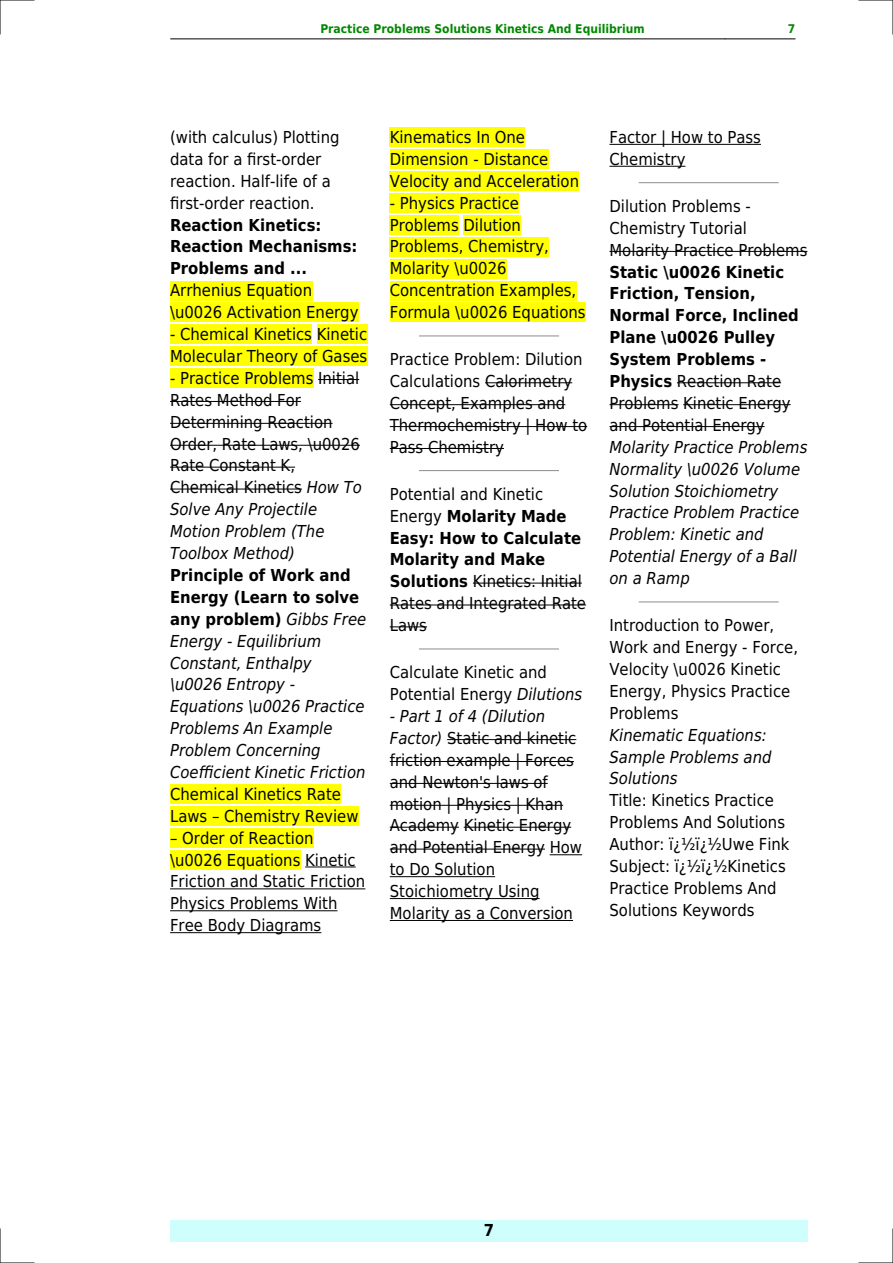
<style>
.page{position:relative;width:893px;height:1263px;background:#fff}
.page>*{position:absolute;margin:0;border:0;box-sizing:border-box;transform-origin:0 0}
.t1{font:16.5px/21.9px "DejaVu Sans Condensed";color:#000}
.t2{font:italic 16.5px/21.9px "DejaVu Sans Condensed";color:#000}
.t3{font:700 16.5px/21.9px "DejaVu Sans Condensed";color:#000}
.t4{font:700 12px "DejaVu Sans Condensed";color:#080}
.s1{font-style:italic}
.s2{font-weight:700;font-style:normal}
.s3{font-weight:700}
.s4{font-weight:400}
</style>
<div class="page">
<hr style="left:170px;top:39px;width:70px;height:1px;background:#000">
<hr style="left:240px;top:39px;width:485px;height:1px;background:#000">
<hr style="left:725px;top:39px;width:70px;height:1px;background:#000">
<div style="left:170px;top:1220px;width:638px;height:22px;background:#cffffc"></div>
<div style="left:170px;top:281px;width:142px;height:19px;background:#ff0"></div>
<div style="left:170px;top:303px;width:188px;height:19px;background:#ff0"></div>
<div style="left:170px;top:325px;width:142px;height:19px;background:#ff0"></div>
<div style="left:317px;top:325px;width:50px;height:19px;background:#ff0"></div>
<div style="left:170px;top:347px;width:197px;height:19px;background:#ff0"></div>
<div style="left:170px;top:368px;width:143px;height:20px;background:#ff0"></div>
<hr style="left:318px;top:379px;width:41px;height:1px;background:#000">
<hr style="left:170px;top:401px;width:131px;height:1px;background:#000">
<hr style="left:170px;top:423px;width:163px;height:1px;background:#000">
<hr style="left:170px;top:445px;width:190px;height:1px;background:#000">
<hr style="left:170px;top:467px;width:125px;height:1px;background:#000">
<hr style="left:170px;top:489px;width:132px;height:1px;background:#000">
<div style="left:170px;top:784px;width:171px;height:20px;background:#ff0"></div>
<div style="left:170px;top:806px;width:188px;height:20px;background:#ff0"></div>
<div style="left:170px;top:828px;width:144px;height:19px;background:#ff0"></div>
<div style="left:170px;top:850px;width:130px;height:19px;background:#ff0"></div>
<hr style="left:305px;top:867px;width:51px;height:1px;background:#000">
<hr style="left:170px;top:888px;width:195px;height:1px;background:#000">
<hr style="left:170px;top:910px;width:167px;height:1px;background:#000">
<hr style="left:170px;top:932px;width:151px;height:1px;background:#000">
<div style="left:390px;top:128px;width:135px;height:19px;background:#ff0"></div>
<div style="left:390px;top:150px;width:158px;height:19px;background:#ff0"></div>
<div style="left:390px;top:171px;width:189px;height:20px;background:#ff0"></div>
<div style="left:390px;top:193px;width:129px;height:20px;background:#ff0"></div>
<div style="left:390px;top:215px;width:69px;height:19px;background:#ff0"></div>
<div style="left:463px;top:215px;width:58px;height:19px;background:#ff0"></div>
<div style="left:390px;top:237px;width:159px;height:19px;background:#ff0"></div>
<div style="left:390px;top:259px;width:117px;height:19px;background:#ff0"></div>
<div style="left:390px;top:281px;width:186px;height:19px;background:#ff0"></div>
<div style="left:390px;top:303px;width:196px;height:19px;background:#ff0"></div>
<hr style="left:420px;top:335px;width:138px;height:1px;background:#999">
<hr style="left:485px;top:382px;width:87px;height:1px;background:#000">
<hr style="left:390px;top:404px;width:175px;height:1px;background:#000">
<hr style="left:390px;top:426px;width:197px;height:1px;background:#000">
<hr style="left:390px;top:448px;width:114px;height:1px;background:#000">
<hr style="left:420px;top:470px;width:138px;height:1px;background:#999">
<hr style="left:473px;top:583px;width:109px;height:1px;background:#000">
<hr style="left:390px;top:605px;width:196px;height:1px;background:#000">
<hr style="left:390px;top:626px;width:37px;height:1px;background:#000">
<hr style="left:420px;top:648px;width:138px;height:1px;background:#999">
<hr style="left:447px;top:739px;width:129px;height:1px;background:#000">
<hr style="left:390px;top:761px;width:184px;height:1px;background:#000">
<hr style="left:390px;top:783px;width:158px;height:1px;background:#000">
<hr style="left:390px;top:805px;width:173px;height:1px;background:#000">
<hr style="left:390px;top:827px;width:69px;height:1px;background:#000">
<hr style="left:464px;top:827px;width:107px;height:1px;background:#000">
<hr style="left:390px;top:849px;width:155px;height:1px;background:#000">
<hr style="left:550px;top:854px;width:32px;height:1px;background:#000">
<hr style="left:390px;top:876px;width:105px;height:1px;background:#000">
<hr style="left:390px;top:898px;width:150px;height:1px;background:#000">
<hr style="left:390px;top:920px;width:183px;height:1px;background:#000">
<hr style="left:609px;top:144px;width:152px;height:1px;background:#000">
<hr style="left:609px;top:166px;width:76px;height:1px;background:#000">
<hr style="left:639px;top:182px;width:139px;height:1px;background:#999">
<hr style="left:609px;top:251px;width:198px;height:1px;background:#000">
<hr style="left:677px;top:382px;width:104px;height:1px;background:#000">
<hr style="left:609px;top:404px;width:69px;height:1px;background:#000">
<hr style="left:683px;top:404px;width:108px;height:1px;background:#000">
<hr style="left:609px;top:426px;width:156px;height:1px;background:#000">
<hr style="left:639px;top:601px;width:139px;height:1px;background:#999">
<hr style="left:0;top:0;width:34px;height:1px;background:#000">
<hr style="left:859px;top:0;width:34px;height:1px;background:#000">
<hr style="left:0;top:1262px;width:34px;height:1px;background:#000">
<hr style="left:859px;top:1262px;width:34px;height:1px;background:#000">
<hr style="left:0;top:0;width:1px;height:34px;background:#000">
<hr style="left:0;top:1229px;width:1px;height:34px;background:#000">
<hr style="left:892px;top:0;width:1px;height:34px;background:#000">
<hr style="left:892px;top:1229px;width:1px;height:34px;background:#000">
<p class="t4" style="left:320px;top:21px;width:326px">Practice Problems Solutions Kinetics And Equilibrium</p>
<p class="t4" style="left:788px;top:21px;width:9px">7</p>
<p class="t1" style="left:170px;top:126px;width:171px">(with calculus) Plotting data for a first-order reaction. Half-life of a first-order reaction.</p>
<p class="t3" style="left:170px;top:214px;width:189px">Reaction Kinetics:<br>Reaction Mechanisms:<br>Problems and ...</p>
<p class="t1" style="left:170px;top:280px;width:190px">Arrhenius Equation \u0026 Activation Energy</p>
<p class="t1" style="left:170px;top:323px;width:199px">- Chemical Kinetics Kinetic<br>Molecular Theory of Gases</p>
<p class="t1" style="left:170px;top:367px;width:193px">- Practice Problems Initial<br>Rates Method For<br>Determining Reaction<br>Order, Rate Laws, \u0026<br>Rate Constant K,<br>Chemical Kinetics <span class="s1">How To<br>Solve Any Projectile<br>Motion Problem (The<br>Toolbox Method)</span></p>
<p class="t2" style="left:170px;top:564px;width:198px"><span class="s2">Principle of Work and<br>Energy (Learn to solve any problem)</span> Gibbs Free<br>Energy - Equilibrium<br>Constant, Enthalpy \u0026 Entropy -<br>Equations \u0026 Practice<br>Problems An Example<br>Problem Concerning<br>Coefficient Kinetic Friction</p>
<p class="t1" style="left:170px;top:783px;width:172px">Chemical Kinetics Rate</p>
<p class="t1" style="left:170px;top:805px;width:190px">Laws Chemistry Review</p>
<p class="t1" style="left:182px;top:827px;width:133px">Order of Reaction</p>
<p class="t1" style="left:170px;top:849px;width:187px">\u0026 Equations Kinetic</p>
<p class="t1" style="left:170px;top:871px;width:197px">Friction and Static Friction</p>
<p class="t1" style="left:170px;top:893px;width:169px">Physics Problems With</p>
<p class="t1" style="left:170px;top:914px;width:153px">Free Body Diagrams</p>
<p class="t1" style="left:390px;top:126px;width:191px">Kinematics In One<br>Dimension - Distance<br>Velocity and Acceleration</p>
<p class="t1" style="left:390px;top:192px;width:197px">- Physics Practice<br>Problems Dilution<br>Problems, Chemistry,<br>Molarity \u0026<br>Concentration Examples,<br>Formula \u0026 Equations</p>
<p class="t1" style="left:390px;top:348px;width:199px">Practice Problem: Dilution<br>Calculations Calorimetry<br>Concept, Examples and<br>Thermochemistry | How to<br>Pass Chemistry</p>
<p class="t1" style="left:390px;top:483px;width:198px">Potential and Kinetic<br>Energy <span class="s3">Molarity Made<br>Easy: How to Calculate<br>Molarity and Make<br>Solutions</span> Kinetics: Initial<br>Rates and Integrated Rate<br>Laws</p>
<p class="t1" style="left:390px;top:661px;width:194px">Calculate Kinetic and<br>Potential Energy <span class="s1">Dilutions</span></p>
<p class="t1" style="left:390px;top:705px;width:194px"><span class="s1">- Part 1 of 4 (Dilution<br>Factor)</span> Static and kinetic friction example | Forces and Newton's laws of motion | Physics | Khan<br>Academy Kinetic Energy and Potential Energy How to Do Solution<br>Stoichiometry Using<br>Molarity as a Conversion</p>
<p class="t1" style="left:609px;top:126px;width:153px">Factor | How to Pass<br>Chemistry</p>
<p class="t1" style="left:609px;top:195px;width:199px">Dilution Problems -<br>Chemistry Tutorial<br>Molarity Practice Problems</p>
<p class="t3" style="left:609px;top:261px;width:191px">Static \u0026 Kinetic<br>Friction, Tension,<br>Normal Force, Inclined<br>Plane \u0026 Pulley<br>System Problems -<br>Physics <span class="s4">Reaction Rate<br>Problems Kinetic Energy and Potential Energy</span></p>
<p class="t2" style="left:609px;top:436px;width:199px">Molarity Practice Problems<br>Normality \u0026 Volume<br>Solution Stoichiometry<br>Practice Problem Practice<br>Problem: Kinetic and<br>Potential Energy of a Ball on a Ramp</p>
<p class="t1" style="left:609px;top:614px;width:190px">Introduction to Power,<br>Work and Energy - Force,<br>Velocity \u0026 Kinetic<br>Energy, Physics Practice<br>Problems</p>
<p class="t2" style="left:609px;top:724px;width:164px">Kinematic Equations:<br>Sample Problems and<br>Solutions</p>
<p class="t1" style="left:609px;top:790px;width:182px">Title: Kinetics Practice<br>Problems And Solutions<br>Author: ï¿½ï¿½Uwe Fink<br>Subject: ï¿½ï¿½Kinetics<br>Practice Problems And<br>Solutions Keywords</p>
<p class="t3" style="left:484px;top:1220px;width:12px">7</p>
</div>
